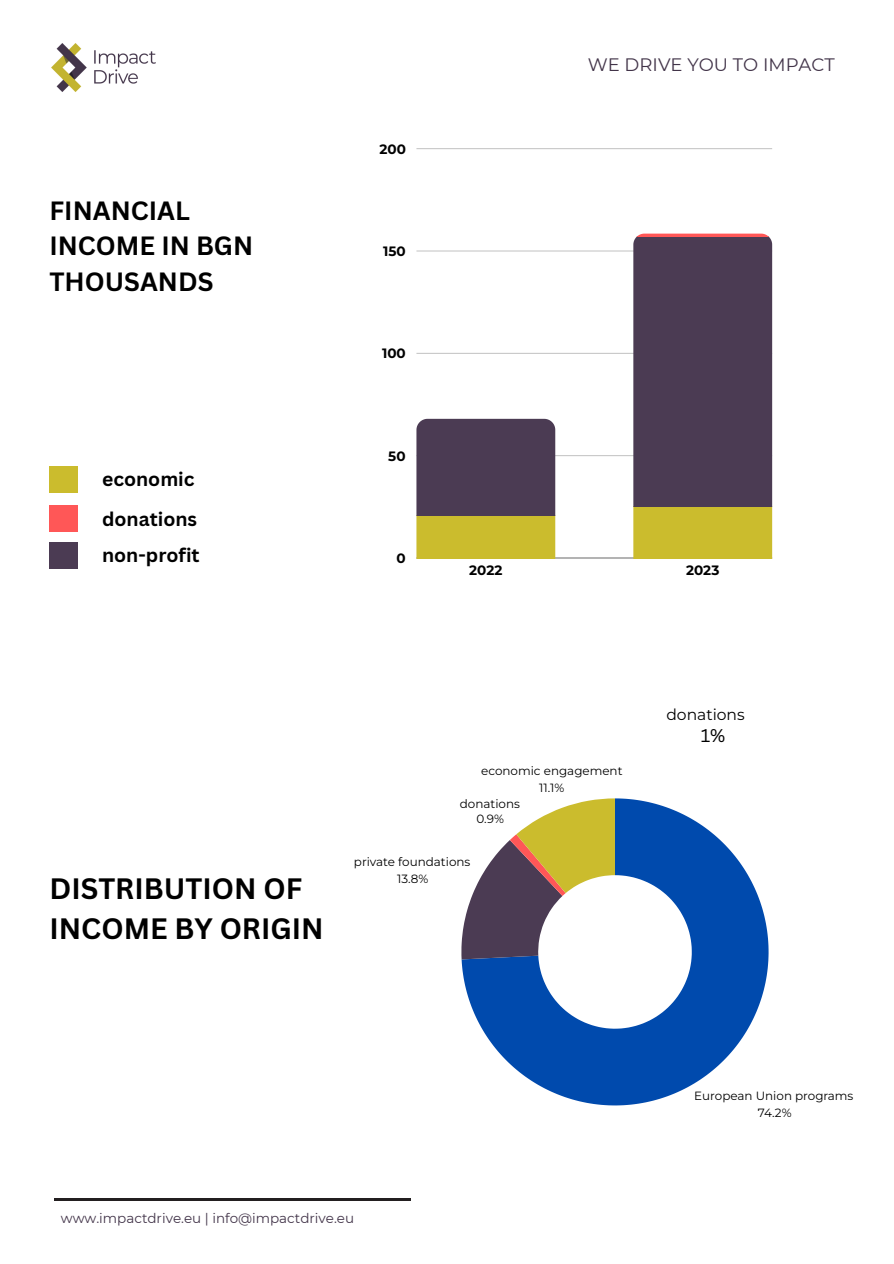
<style>
.page{position:relative;width:894px;height:1264px;background:#fff}
.page>*{position:absolute;margin:0;border:0;box-sizing:border-box;transform-origin:0 0}
.t1{font:700 28.65px/39.5px "Canva Sans";color:#000}
.t2{font:700 25.65px/35.4px "Canva Sans";color:#000}
.t3{font:700 19.2px "Canva Sans";color:#000}
.t4{font:18px "Montserrat";color:#423449}
.t5{font:17.85px "Canva Sans";color:#000}
.t6{font:15.6px "Montserrat";color:#000}
.t7{font:13.5px "Montserrat";color:#423449}
.t8{font:700 13.5px "Montserrat";color:#000}
.t9{font:12px/17px "Montserrat";color:#000;text-align:center}
</style>
<div class="page">
<img style="left:51px;top:43px;width:105px;height:49px">
<hr style="left:54px;top:1198px;width:356px;height:2px;background:#231f20">
<hr style="left:416px;top:557px;width:356px;height:1px;background:#b3b3b3">
<hr style="left:416px;top:455px;width:356px;height:1px;background:#cacaca">
<hr style="left:416px;top:353px;width:356px;height:1px;background:#cacaca">
<hr style="left:416px;top:251px;width:356px;height:1px;background:#dfdfdf">
<hr style="left:416px;top:148px;width:356px;height:1px;background:#cbcbcb">
<svg style="left:416px;top:419px;width:139px;height:139px;background:#726248"></svg>
<svg style="left:633px;top:233px;width:139px;height:325px;background:#61504e"></svg>
<div style="left:49px;top:542px;width:29px;height:26px;background:#4b3b53"></div>
<div style="left:49px;top:505px;width:29px;height:27px;background:#ff5757"></div>
<div style="left:49px;top:466px;width:29px;height:26px;background:#cbbc2d"></div>
<svg style="left:461px;top:798px;width:307px;height:307px;fill:#004aad"></svg>
<svg style="left:461px;top:798px;width:153px;height:161px"></svg>
<h4 class="t2" style="left:49px;top:192px;width:205px">FINANCIAL<br>INCOME IN BGN<br>THOUSANDS</h4>
<h3 class="t3" style="left:102px;top:465px;width:94px">economic</h3>
<h4 class="t3" style="left:102px;top:505px;width:96px">donations</h4>
<h4 class="t3" style="left:102px;top:541px;width:99px">non-profit</h4>
<p class="t8" style="left:379px;top:141px;width:28px">200</p>
<p class="t8" style="left:383px;top:243px;width:24px">150</p>
<p class="t8" style="left:382px;top:345px;width:25px">100</p>
<p class="t8" style="left:388px;top:447px;width:19px">50</p>
<p class="t8" style="left:396px;top:550px;width:11px">0</p>
<p class="t4" style="left:587px;top:53px;width:248px">WE DRIVE YOU TO IMPACT</p>
<p class="t8" style="left:469px;top:562px;width:35px">2022</p>
<p class="t8" style="left:686px;top:562px;width:35px">2023</p>
<h3 class="t1" style="left:49px;top:868px;width:276px">DISTRIBUTION OF<br>INCOME BY ORIGIN</h3>
<p class="t9" style="left:481px;top:761px;width:143px">economic engagement</p>
<p class="t9" style="left:539px;top:778px;width:27px">11.1%</p>
<p class="t9" style="left:459px;top:795px;width:62px">donations</p>
<p class="t9" style="left:476px;top:810px;width:29px">0.9%</p>
<p class="t9" style="left:354px;top:853px;width:118px">private foundations<br>13.8%</p>
<p class="t6" style="left:666px;top:704px;width:80px">donations</p>
<h3 class="t5" style="left:700px;top:722px;width:26px">1%</h3>
<p class="t9" style="left:694px;top:1086px;width:160px">European Union programs<br>74.2%</p>
<h2 class="t7" style="left:61px;top:1210px;width:295px">www.impactdrive.eu | info@impactdrive.eu</h2>
</div>
